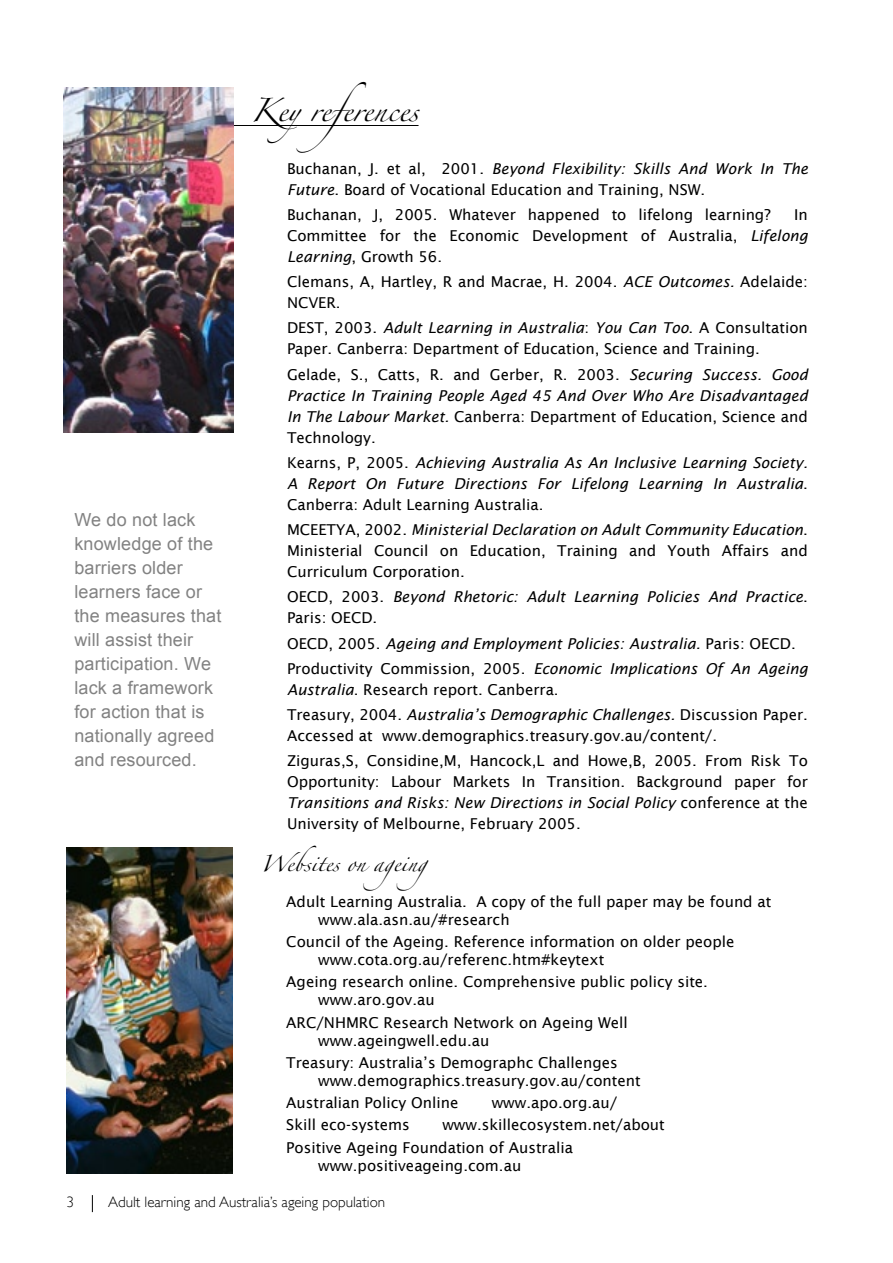
<style>
.page{position:relative;width:893px;height:1263px;background:#fff}
.page>*{position:absolute;margin:0;border:0;box-sizing:border-box;transform-origin:0 0}
.t1{font:21px "Zapfino";color:#000}
.t2{font:18px/24px "Arial";letter-spacing:.01em;color:#828282}
.t3{font:15px/21px "Lucida Sans";color:#000}
.t4{font:italic 15px/21px "Lucida Sans";color:#000;text-align:justify}
.t5{font:300 15px "Gill Sans";color:#000}
.t6{font:15px "Zapfino";color:#000}
.s1{font-style:italic}
.s2{font-style:normal}
</style>
<div class="page">
<svg style="left:92px;top:1195px;width:1px;height:17px"></svg>
<img style="left:66px;top:847px;width:167px;height:326px">
<hr style="left:194px;top:125px;width:224px;height:1px;background:#000">
<img style="left:63px;top:88px;width:170px;height:344px">
<p class="t2" style="left:74px;top:508px;width:148px">We do not lack knowledge of the barriers older learners face or the measures that will assist their participation. We lack a framework for action that is nationally agreed and resourced.</p>
<h1 class="t1" style="left:251px;top:102px;width:169px">Keyreferences</h1>
<p class="t3" style="left:287px;top:158px;width:522px">Buchanan, J. et al, 2001. <span class="s1">Beyond Flexibility: Skills And Work In The<br>Future</span>. Board of Vocational Education and Training, NSW.</p>
<p class="t3" style="left:287px;top:204px;width:485px">Buchanan, J, 2005. Whatever happened to lifelong learning?</p>
<p class="t3" style="left:287px;top:204px;width:522px;text-align:justify;text-indent:507px">In Committee for the Economic Development of Australia, <span class="s1">Lifelong Learning</span>, Growth 56.</p>
<p class="t3" style="left:287px;top:271px;width:522px">Clemans, A, Hartley, R and Macrae, H. 2004. <span class="s1">ACE Outcomes.</span> Adelaide:<br>NCVER.</p>
<p class="t3" style="left:287px;top:317px;width:522px">DEST, 2003. <span class="s1">Adult Learning in Australia</span>: <span class="s1">You Can Too</span>. A Consultation<br>Paper. Canberra: Department of Education, Science and Training.</p>
<p class="t4" style="left:287px;top:364px;width:522px"><span class="s2">Gelade, S., Catts, R. and Gerber, R. 2003.</span> Securing Success. Good Practice In Training People Aged 45 And Over Who Are Disadvantaged In The Labour Market. <span class="s2">Canberra: Department of Education, Science and Technology.</span></p>
<p class="t4" style="left:287px;top:452px;width:522px"><span class="s2">Kearns, P, 2005.</span> Achieving Australia As An Inclusive Learning Society.<br>A Report On Future Directions For Lifelong Learning In Australia<span class="s2">.<br>Canberra: Adult Learning Australia.</span></p>
<p class="t3" style="left:287px;top:519px;width:522px;text-align:justify">MCEETYA, 2002. <span class="s1">Ministerial Declaration on Adult Community Education</span>.<br>Ministerial Council on Education, Training and Youth Affairs and Curriculum Corporation.</p>
<p class="t4" style="left:287px;top:586px;width:522px"><span class="s2">OECD, 2003.</span> Beyond Rhetoric: Adult Learning Policies And Practice<span class="s2">.<br>Paris: OECD.</span></p>
<p class="t4" style="left:287px;top:631px;width:522px;line-height:25.2px"><span class="s2">OECD, 2005.</span> Ageing and Employment Policies: Australia. <span class="s2">Paris: OECD.<br>Productivity Commission, 2005.</span> Economic Implications Of An Ageing</p>
<p class="t3" style="left:287px;top:677px;width:522px;line-height:25.2px"><span class="s1">Australia</span>. Research report. Canberra.<br>Treasury, 2004. <span class="s1">Australia’s Demographic Challenges.</span> Discussion Paper.</p>
<p class="t3" style="left:287px;top:723px;width:522px;line-height:25.2px">Accessed at www.demographics.treasury.gov.au/content/.<br>Ziguras,S, Considine,M, Hancock,L and Howe,B, 2005. From Risk To</p>
<p class="t3" style="left:287px;top:771px;width:522px;text-align:justify">Opportunity: Labour Markets In Transition. Background paper for <span class="s1">Transitions and Risks: New Directions in Social Policy</span> conference at the University of Melbourne, February 2005.</p>
<p class="t6" style="left:260px;top:857px;width:190px">Websites on ageing</p>
<p class="t3" style="left:318px;top:892px;width:455px;line-height:18px;text-indent:-32px">Adult Learning Australia. A copy of the full paper may be found at www.ala.asn.au/#research</p>
<p class="t3" style="left:318px;top:933px;width:418px;line-height:18px;text-indent:-32px">Council of the Ageing. Reference information on older people www.cota.org.au/referenc.htm#keytext</p>
<p class="t3" style="left:318px;top:973px;width:391px;line-height:18px;text-indent:-32px">Ageing research online. Comprehensive public policy site. www.aro.gov.au</p>
<p class="t3" style="left:318px;top:1013px;width:311px;line-height:18px;text-indent:-32px">ARC/NHMRC Research Network on Ageing Well www.ageingwell.edu.au</p>
<p class="t3" style="left:318px;top:1053px;width:324px;line-height:18px;text-indent:-32px">Treasury: Australia’s Demographc Challenges www.demographics.treasury.gov.au/content</p>
<p class="t3" style="left:286px;top:1092px;width:174px">Australian Policy Online</p>
<p class="t3" style="left:492px;top:1092px;width:127px">www.apo.org.au/</p>
<p class="t3" style="left:286px;top:1114px;width:125px">Skill eco-systems</p>
<p class="t3" style="left:286px;top:1114px;width:380px;line-height:22.2px;text-indent:156px">www.skillecosystem.net/about<br>Positive Ageing Foundation of Australia</p>
<p class="t3" style="left:318px;top:1155px;width:205px">www.positiveageing.com.au</p>
<p class="t5" style="left:66px;top:1194px;width:9px">3</p>
<p class="t5" style="left:108px;top:1194px;width:279px">Adult learning and Australia’s ageing population</p>
</div>
